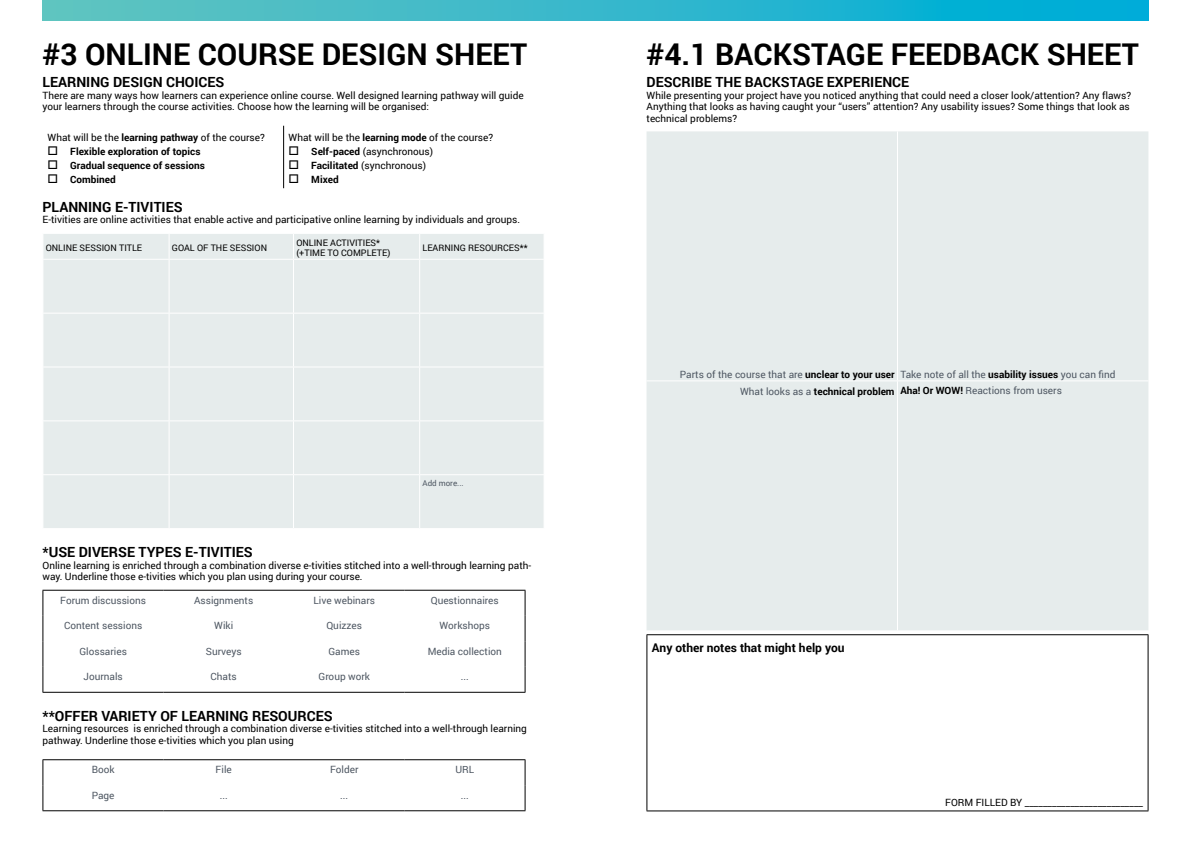
<style>
.page{position:relative;width:1191px;height:842px;background:#fff}
.page>*{position:absolute;margin:0;border:0;box-sizing:border-box;transform-origin:0 0}
.t1{font:700 30px "Roboto";color:#000}
.t2{font:700 14px "Roboto";color:#000}
.t3{font:700 12px "Roboto";color:#000}
.t4{font:10px/11.5px "Roboto";color:#000}
.t5{font:10px/16.1px "Roboto";color:#4e5762}
.t6{font:700 10px "Roboto";color:#000}
.t7{font:9px/10.8px "Roboto";color:#000}
.t8{font:8px "Roboto";color:#4e5762}
.s1{font-weight:700}
.s2{font-weight:700;color:#000}
</style>
<div class="page">
<div style="left:43px;top:0;width:1105px;height:21px;background:linear-gradient(to right,#67c4bf,#00acd8)"></div>
<hr style="left:283px;top:126px;width:1px;height:62px;background:#000">
<div style="left:44px;top:234px;width:500px;height:294px;background:#e6ecec"></div>
<svg style="left:43px;top:234px;width:1px;height:25px"></svg>
<svg style="left:169px;top:234px;width:1px;height:25px"></svg>
<svg style="left:293px;top:234px;width:1px;height:25px"></svg>
<svg style="left:419px;top:234px;width:1px;height:25px"></svg>
<hr style="left:43px;top:259px;width:126px;height:1px;background:#fff">
<hr style="left:169px;top:259px;width:124px;height:1px;background:#fff">
<hr style="left:169px;top:260px;width:1px;height:53px;background:#fff">
<hr style="left:293px;top:259px;width:127px;height:1px;background:#fff">
<hr style="left:293px;top:260px;width:1px;height:53px;background:#fff">
<hr style="left:420px;top:259px;width:124px;height:1px;background:#fff">
<hr style="left:419px;top:260px;width:1px;height:53px;background:#fff">
<hr style="left:43px;top:313px;width:126px;height:1px;background:#fff">
<hr style="left:169px;top:313px;width:124px;height:1px;background:#fff">
<hr style="left:169px;top:313px;width:1px;height:54px;background:#fff">
<hr style="left:293px;top:313px;width:127px;height:1px;background:#fff">
<hr style="left:293px;top:313px;width:1px;height:54px;background:#fff">
<hr style="left:420px;top:313px;width:124px;height:1px;background:#fff">
<hr style="left:419px;top:313px;width:1px;height:54px;background:#fff">
<hr style="left:43px;top:367px;width:126px;height:1px;background:#fff">
<hr style="left:169px;top:367px;width:124px;height:1px;background:#fff">
<hr style="left:169px;top:367px;width:1px;height:53px;background:#fff">
<hr style="left:293px;top:367px;width:127px;height:1px;background:#fff">
<hr style="left:293px;top:367px;width:1px;height:53px;background:#fff">
<hr style="left:420px;top:367px;width:124px;height:1px;background:#fff">
<hr style="left:419px;top:367px;width:1px;height:53px;background:#fff">
<hr style="left:43px;top:420px;width:126px;height:1px;background:#fff">
<hr style="left:169px;top:420px;width:124px;height:1px;background:#fff">
<hr style="left:169px;top:421px;width:1px;height:53px;background:#fff">
<hr style="left:293px;top:420px;width:127px;height:1px;background:#fff">
<hr style="left:293px;top:421px;width:1px;height:53px;background:#fff">
<hr style="left:420px;top:420px;width:124px;height:1px;background:#fff">
<hr style="left:419px;top:421px;width:1px;height:53px;background:#fff">
<hr style="left:43px;top:474px;width:126px;height:1px;background:#fff">
<hr style="left:169px;top:474px;width:124px;height:1px;background:#fff">
<hr style="left:169px;top:475px;width:1px;height:53px;background:#fff">
<hr style="left:293px;top:474px;width:127px;height:1px;background:#fff">
<hr style="left:293px;top:475px;width:1px;height:53px;background:#fff">
<hr style="left:420px;top:474px;width:124px;height:1px;background:#fff">
<hr style="left:419px;top:475px;width:1px;height:53px;background:#fff">
<hr style="left:43px;top:590px;width:120px;height:1px;background:#000">
<hr style="left:163px;top:590px;width:121px;height:1px;background:#000">
<hr style="left:284px;top:590px;width:120px;height:1px;background:#000">
<hr style="left:404px;top:590px;width:121px;height:1px;background:#000">
<svg style="left:43px;top:591px;width:1px;height:101px"></svg>
<svg style="left:525px;top:591px;width:1px;height:101px"></svg>
<hr style="left:43px;top:692px;width:120px;height:1px;background:#000">
<hr style="left:163px;top:692px;width:121px;height:1px;background:#000">
<hr style="left:284px;top:692px;width:120px;height:1px;background:#000">
<hr style="left:404px;top:692px;width:121px;height:1px;background:#000">
<hr style="left:43px;top:759px;width:120px;height:1px;background:#000">
<hr style="left:163px;top:759px;width:121px;height:1px;background:#000">
<hr style="left:284px;top:759px;width:120px;height:1px;background:#000">
<hr style="left:404px;top:759px;width:121px;height:1px;background:#000">
<svg style="left:43px;top:760px;width:1px;height:50px"></svg>
<svg style="left:525px;top:760px;width:1px;height:50px"></svg>
<hr style="left:43px;top:810px;width:120px;height:1px;background:#000">
<hr style="left:163px;top:810px;width:121px;height:1px;background:#000">
<hr style="left:284px;top:810px;width:120px;height:1px;background:#000">
<hr style="left:404px;top:810px;width:121px;height:1px;background:#000">
<div style="left:646px;top:131px;width:502px;height:499px;background:#e6ecec"></div>
<hr style="left:897px;top:131px;width:1px;height:249px;background:#fff">
<hr style="left:646px;top:380px;width:251px;height:1px;background:#fff">
<hr style="left:897px;top:380px;width:251px;height:1px;background:#fff">
<hr style="left:897px;top:381px;width:1px;height:249px;background:#fff">
<hr style="left:646px;top:634px;width:502px;height:1px;background:#000">
<hr style="left:646px;top:635px;width:1px;height:175px;background:#000">
<hr style="left:1147px;top:635px;width:1px;height:175px;background:#000">
<hr style="left:646px;top:810px;width:502px;height:1px;background:#000">
<h1 class="t1" style="left:43px;top:34px;width:486px">#3 ONLINE COURSE DESIGN SHEET</h1>
<h2 class="t2" style="left:43px;top:72px;width:183px">LEARNING DESIGN CHOICES</h2>
<p class="t4" style="left:43px;top:89px;width:483px">There are many ways how learners can experience online course. Well designed learning pathway will guide your learners through the course activities. Choose how the learning will be organised:</p>
<p class="t4" style="left:48px;top:132px;width:219px">What will be the <span class="s1">learning pathway</span> of the course?</p>
<p class="t6" style="left:48px;top:145px;width:154px">□ Flexible exploration of topics</p>
<p class="t6" style="left:48px;top:159px;width:159px">□ Gradual sequence of sessions</p>
<p class="t6" style="left:48px;top:173px;width:70px">□ Combined</p>
<p class="t4" style="left:289px;top:132px;width:206px">What will be the <span class="s1">learning mode</span> of the course?</p>
<p class="t4" style="left:289px;top:146px;width:146px">□ <span class="s1">Self-paced</span> (asynchronous)</p>
<p class="t4" style="left:289px;top:160px;width:139px">□ <span class="s1">Facilitated</span> (synchronous)</p>
<p class="t6" style="left:289px;top:173px;width:52px">□ Mixed</p>
<h2 class="t2" style="left:43px;top:197px;width:142px">PLANNING E-TIVITIES</h2>
<p class="t4" style="left:43px;top:214px;width:479px">E-tivities are online activities that enable active and participative online learning by individuals and groups.</p>
<p class="t7" style="left:46px;top:242px;width:98px">ONLINE SESSION TITLE</p>
<p class="t7" style="left:172px;top:242px;width:97px">GOAL OF THE SESSION</p>
<p class="t7" style="left:296px;top:237px;width:96px">ONLINE ACTIVITIES* (+TIME TO COMPLETE)</p>
<p class="t7" style="left:422px;top:242px;width:107px">LEARNING RESOURCES**</p>
<p class="t8" style="left:422px;top:477px;width:43px">Add more...</p>
<h2 class="t2" style="left:43px;top:542px;width:212px">*USE DIVERSE TYPES E-TIVITIES</h2>
<p class="t4" style="left:43px;top:559px;width:490px">Online learning is enriched through a combination diverse e-tivities stitched into a well-through learning path&shy;way. Underline those e-tivities which you plan using during your course.</p>
<p class="t5" style="left:60px;top:591px;width:87px">Forum discussions</p>
<p class="t5" style="left:194px;top:591px;width:61px">Assignments</p>
<p class="t5" style="left:313px;top:591px;width:63px">Live webinars</p>
<p class="t5" style="left:431px;top:591px;width:69px">Questionnaires</p>
<p class="t5" style="left:64px;top:617px;width:80px">Content sessions</p>
<p class="t5" style="left:214px;top:617px;width:20px">Wiki</p>
<p class="t5" style="left:326px;top:617px;width:37px">Quizzes</p>
<p class="t5" style="left:439px;top:617px;width:52px">Workshops</p>
<p class="t5" style="left:79px;top:643px;width:49px">Glossaries</p>
<p class="t5" style="left:206px;top:643px;width:37px">Surveys</p>
<p class="t5" style="left:328px;top:643px;width:33px">Games</p>
<p class="t5" style="left:428px;top:643px;width:76px">Media collection</p>
<p class="t5" style="left:84px;top:668px;width:41px">Journals</p>
<p class="t5" style="left:211px;top:668px;width:28px">Chats</p>
<p class="t5" style="left:318px;top:668px;width:53px">Group work</p>
<p class="t5" style="left:461px;top:668px;width:10px">...</p>
<h2 class="t2" style="left:43px;top:706px;width:291px">**OFFER VARIETY OF LEARNING RESOURCES</h2>
<p class="t4" style="left:43px;top:723px;width:486px">Learning resources is enriched through a combination diverse e-tivities stitched into a well-through learning pathway. Underline those e-tivities which you plan using</p>
<p class="t5" style="left:92px;top:761px;width:24px">Book</p>
<p class="t5" style="left:216px;top:761px;width:18px">File</p>
<p class="t5" style="left:330px;top:761px;width:30px">Folder</p>
<p class="t5" style="left:455px;top:761px;width:20px">URL</p>
<p class="t5" style="left:92px;top:786px;width:24px">Page</p>
<p class="t5" style="left:220px;top:786px;width:10px">...</p>
<p class="t5" style="left:340px;top:786px;width:10px">...</p>
<p class="t5" style="left:461px;top:786px;width:10px">...</p>
<h1 class="t1" style="left:646px;top:34px;width:494px">#4.1 BACKSTAGE FEEDBACK SHEET</h1>
<h2 class="t2" style="left:646px;top:72px;width:264px">DESCRIBE THE BACKSTAGE EXPERIENCE</h2>
<p class="t4" style="left:646px;top:89px;width:486px">While presenting your project have you noticed anything that could need a closer look/attention? Any flaws?<br>Anything that looks as having caught your “users” attention? Any usability issues? Some things that look as technical problems?</p>
<p class="t5" style="left:740px;top:366px;width:377px;text-indent:-60px">Parts of the course that are <span class="s2">unclear to your user</span> Take note of all the <span class="s2">usability issues</span> you can find<br>What looks as a <span class="s2">technical problem Aha! Or WOW!</span> Reactions from users</p>
<p class="t3" style="left:652px;top:640px;width:194px">Any other notes that might help you</p>
<p class="t4" style="left:945px;top:796px;width:199px">FORM FILLED BY __________________________</p>
</div>
